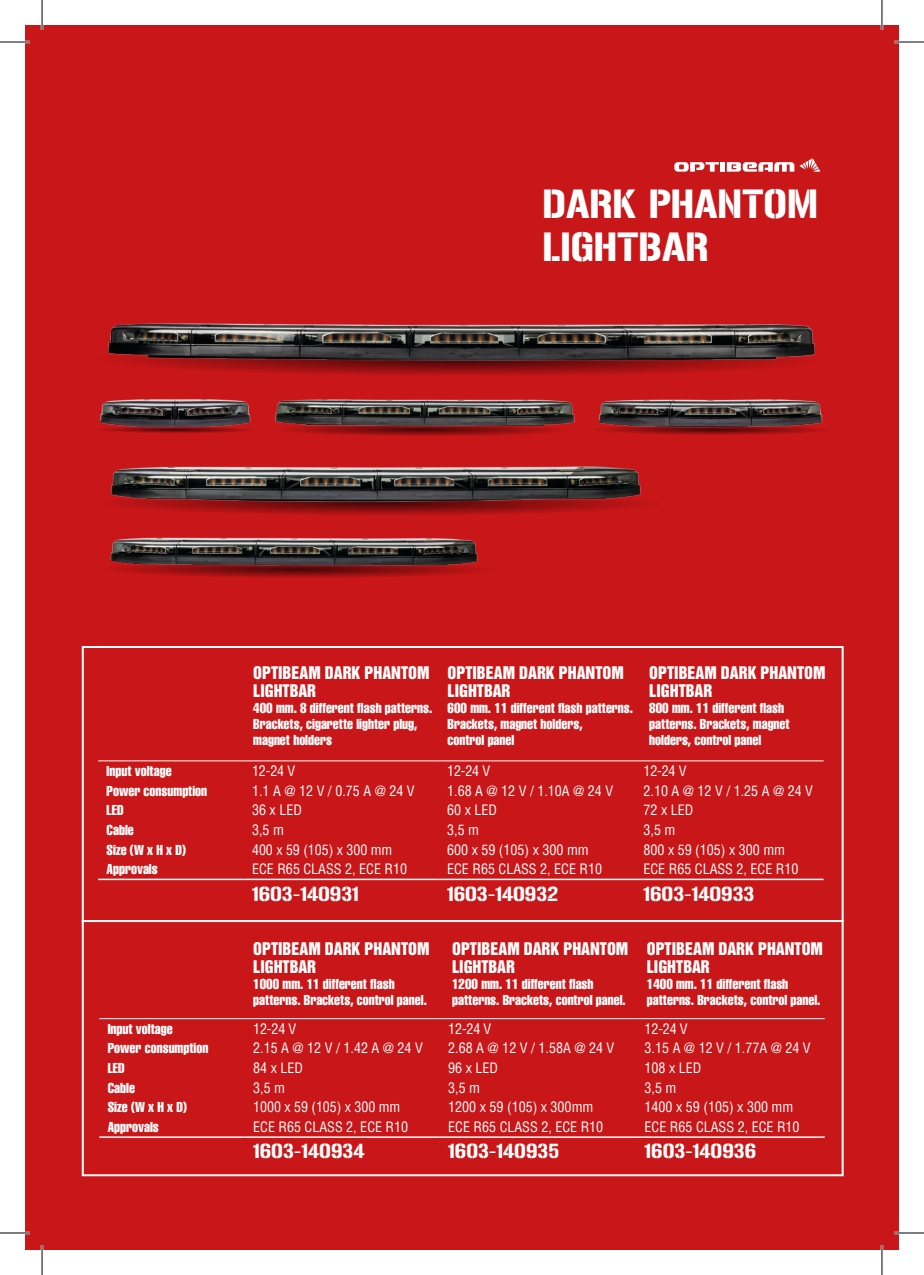
<style>
.page{position:relative;width:924px;height:1275px;background:#fff}
.page>*{position:absolute;margin:0;border:0;box-sizing:border-box;transform-origin:0 0}
.t1{font:36px/43.2px "Gunplay";color:#fff}
.t2{font:18px "Gunplay";color:#fff}
.t3{font:16px/18px "Helvetica Inserat LT Pro";color:#fff}
.t4{font:extra-condensed 14px/16px "Helvetica LT Pro";color:#fff}
.t5{font:condensed 14px "Helvetica LT Pro";color:#fff}
</style>
<div class="page">
<div style="left:25px;top:25px;width:873px;height:1225px;background:#c91618"></div>
<svg style="left:674px;top:162px;width:44px;height:10px"></svg>
<div style="left:720px;top:162px;width:5px;height:10px;background:#fff"></div>
<svg style="left:726px;top:158px;width:93px;height:14px"></svg>
<hr style="left:82px;top:920px;width:761px;height:2px;background:#fff">
<hr style="left:98px;top:760px;width:145px;height:1px;background:#fff">
<hr style="left:243px;top:878px;width:195px;height:2px;background:#fff">
<hr style="left:438px;top:878px;width:196px;height:2px;background:#fff">
<hr style="left:634px;top:878px;width:189px;height:2px;background:#fff">
<hr style="left:243px;top:760px;width:195px;height:1px;background:#fff">
<hr style="left:438px;top:760px;width:196px;height:1px;background:#fff">
<hr style="left:634px;top:760px;width:189px;height:1px;background:#fff">
<hr style="left:98px;top:878px;width:145px;height:2px;background:#fff">
<hr style="left:99px;top:1018px;width:145px;height:1px;background:#fff">
<hr style="left:244px;top:1136px;width:195px;height:2px;background:#fff">
<hr style="left:439px;top:1136px;width:196px;height:2px;background:#fff">
<hr style="left:635px;top:1136px;width:189px;height:2px;background:#fff">
<hr style="left:244px;top:1018px;width:195px;height:1px;background:#fff">
<hr style="left:439px;top:1018px;width:196px;height:1px;background:#fff">
<hr style="left:635px;top:1018px;width:189px;height:1px;background:#fff">
<hr style="left:99px;top:1136px;width:145px;height:2px;background:#fff">
<svg style="left:152px;top:365px;width:625px;height:10px"></svg>
<img style="left:108px;top:323px;width:707px;height:42px">
<svg style="left:134px;top:506px;width:498px;height:9px"></svg>
<img style="left:111px;top:466px;width:530px;height:40px">
<svg style="left:182px;top:575px;width:245px;height:3px"></svg>
<img style="left:110px;top:537px;width:370px;height:38px">
<img style="left:275px;top:399px;width:300px;height:23px">
<img style="left:598px;top:399px;width:225px;height:23px">
<svg style="left:104px;top:422px;width:719px;height:14px"></svg>
<img style="left:100px;top:399px;width:151px;height:31px">
<hr style="left:0;top:41px;width:30px;height:2px;background:#fff">
<hr style="left:893px;top:41px;width:30px;height:2px;background:#fff">
<hr style="left:0;top:1231px;width:30px;height:3px;background:#fff">
<hr style="left:893px;top:1231px;width:30px;height:3px;background:#fff">
<hr style="left:41px;top:0;width:2px;height:30px;background:#fff">
<hr style="left:41px;top:1245px;width:2px;height:30px;background:#fff">
<hr style="left:880px;top:0;width:2px;height:30px;background:#fff">
<hr style="left:880px;top:1245px;width:2px;height:30px;background:#fff">
<hr style="left:0;top:42px;width:30px;height:1px;background:#000">
<hr style="left:893px;top:42px;width:30px;height:1px;background:#000">
<hr style="left:0;top:1232px;width:30px;height:1px;background:#000">
<hr style="left:893px;top:1232px;width:30px;height:1px;background:#000">
<hr style="left:42px;top:0;width:1px;height:30px;background:#000">
<hr style="left:42px;top:1245px;width:1px;height:30px;background:#000">
<hr style="left:881px;top:0;width:1px;height:30px;background:#000">
<hr style="left:881px;top:1245px;width:1px;height:30px;background:#000">
<h1 class="t1" style="left:542px;top:183px;width:277px">DARK PHANTOM<br>LIGHTBAR</h1>
<p class="t3" style="left:253px;top:664px;width:178px">OPTIBEAM DARK PHANTOM<br>LIGHTBAR</p>
<p class="t4" style="left:253px;top:699px;width:180px">400 mm. 8 different flash patterns.<br>Brackets, cigarette lighter plug, magnet holders</p>
<p class="t3" style="left:447px;top:664px;width:178px">OPTIBEAM DARK PHANTOM<br>LIGHTBAR</p>
<p class="t4" style="left:447px;top:699px;width:187px">600 mm. 11 different flash patterns.<br>Brackets, magnet holders,<br>control panel</p>
<p class="t3" style="left:649px;top:664px;width:178px">OPTIBEAM DARK PHANTOM<br>LIGHTBAR</p>
<p class="t4" style="left:649px;top:699px;width:142px">800 mm. 11 different flash patterns. Brackets, magnet holders, control panel</p>
<p class="t4" style="left:107px;top:762px;width:66px">Input voltage</p>
<p class="t5" style="left:252px;top:762px;width:45px">12-24 V</p>
<p class="t5" style="left:447px;top:762px;width:45px">12-24 V</p>
<p class="t5" style="left:643px;top:762px;width:45px">12-24 V</p>
<p class="t4" style="left:107px;top:782px;width:102px">Power consumption</p>
<p class="t5" style="left:252px;top:781px;width:164px">1.1 A @ 12 V / 0.75 A @ 24 V</p>
<p class="t5" style="left:447px;top:781px;width:167px">1.68 A @ 12 V / 1.10A @ 24 V</p>
<p class="t5" style="left:643px;top:781px;width:171px">2.10 A @ 12 V / 1.25 A @ 24 V</p>
<p class="t4" style="left:107px;top:802px;width:18px">LED</p>
<p class="t5" style="left:252px;top:801px;width:51px">36 x LED</p>
<p class="t5" style="left:447px;top:801px;width:51px">60 x LED</p>
<p class="t5" style="left:643px;top:801px;width:51px">72 x LED</p>
<p class="t4" style="left:107px;top:821px;width:29px">Cable</p>
<p class="t5" style="left:252px;top:821px;width:33px">3,5 m</p>
<p class="t5" style="left:447px;top:821px;width:33px">3,5 m</p>
<p class="t5" style="left:643px;top:821px;width:33px">3,5 m</p>
<p class="t4" style="left:107px;top:841px;width:81px">Size (W x H x D)</p>
<p class="t5" style="left:252px;top:840px;width:142px">400 x 59 (105) x 300 mm</p>
<p class="t5" style="left:447px;top:840px;width:143px">600 x 59 (105) x 300 mm</p>
<p class="t5" style="left:643px;top:840px;width:143px">800 x 59 (105) x 300 mm</p>
<p class="t4" style="left:107px;top:861px;width:53px">Approvals</p>
<p class="t5" style="left:252px;top:860px;width:156px">ECE R65 CLASS 2, ECE R10</p>
<p class="t5" style="left:447px;top:860px;width:156px">ECE R65 CLASS 2, ECE R10</p>
<p class="t5" style="left:643px;top:860px;width:156px">ECE R65 CLASS 2, ECE R10</p>
<p class="t2" style="left:252px;top:883px;width:108px">1603-140931</p>
<p class="t2" style="left:447px;top:883px;width:113px">1603-140932</p>
<p class="t2" style="left:643px;top:883px;width:112px">1603-140933</p>
<p class="t3" style="left:253px;top:940px;width:178px">OPTIBEAM DARK PHANTOM<br>LIGHTBAR</p>
<p class="t4" style="left:253px;top:975px;width:175px">1000 mm. 11 different flash patterns. Brackets, control panel.</p>
<p class="t3" style="left:452px;top:940px;width:178px">OPTIBEAM DARK PHANTOM<br>LIGHTBAR</p>
<p class="t4" style="left:452px;top:975px;width:175px">1200 mm. 11 different flash patterns. Brackets, control panel.</p>
<p class="t3" style="left:646px;top:940px;width:178px">OPTIBEAM DARK PHANTOM<br>LIGHTBAR</p>
<p class="t4" style="left:646px;top:975px;width:175px">1400 mm. 11 different flash patterns. Brackets, control panel.</p>
<p class="t4" style="left:108px;top:1020px;width:66px">Input voltage</p>
<p class="t5" style="left:253px;top:1019px;width:45px">12-24 V</p>
<p class="t5" style="left:448px;top:1019px;width:45px">12-24 V</p>
<p class="t5" style="left:644px;top:1019px;width:45px">12-24 V</p>
<p class="t4" style="left:108px;top:1040px;width:102px">Power consumption</p>
<p class="t5" style="left:253px;top:1039px;width:171px">2.15 A @ 12 V / 1.42 A @ 24 V</p>
<p class="t5" style="left:448px;top:1039px;width:167px">2.68 A @ 12 V / 1.58A @ 24 V</p>
<p class="t5" style="left:644px;top:1039px;width:167px">3.15 A @ 12 V / 1.77A @ 24 V</p>
<p class="t4" style="left:108px;top:1059px;width:18px">LED</p>
<p class="t5" style="left:253px;top:1059px;width:51px">84 x LED</p>
<p class="t5" style="left:448px;top:1059px;width:51px">96 x LED</p>
<p class="t5" style="left:644px;top:1059px;width:58px">108 x LED</p>
<p class="t4" style="left:108px;top:1079px;width:29px">Cable</p>
<p class="t5" style="left:253px;top:1078px;width:33px">3,5 m</p>
<p class="t5" style="left:448px;top:1078px;width:33px">3,5 m</p>
<p class="t5" style="left:644px;top:1078px;width:33px">3,5 m</p>
<p class="t4" style="left:108px;top:1099px;width:81px">Size (W x H x D)</p>
<p class="t5" style="left:253px;top:1098px;width:149px">1000 x 59 (105) x 300 mm</p>
<p class="t5" style="left:448px;top:1098px;width:147px">1200 x 59 (105) x 300mm</p>
<p class="t5" style="left:644px;top:1098px;width:150px">1400 x 59 (105) x 300 mm</p>
<p class="t4" style="left:108px;top:1119px;width:53px">Approvals</p>
<p class="t5" style="left:253px;top:1118px;width:156px">ECE R65 CLASS 2, ECE R10</p>
<p class="t5" style="left:448px;top:1118px;width:156px">ECE R65 CLASS 2, ECE R10</p>
<p class="t5" style="left:644px;top:1118px;width:156px">ECE R65 CLASS 2, ECE R10</p>
<p class="t2" style="left:253px;top:1141px;width:113px">1603-140934</p>
<p class="t2" style="left:448px;top:1141px;width:112px">1603-140935</p>
<p class="t2" style="left:644px;top:1141px;width:113px">1603-140936</p>
</div>
